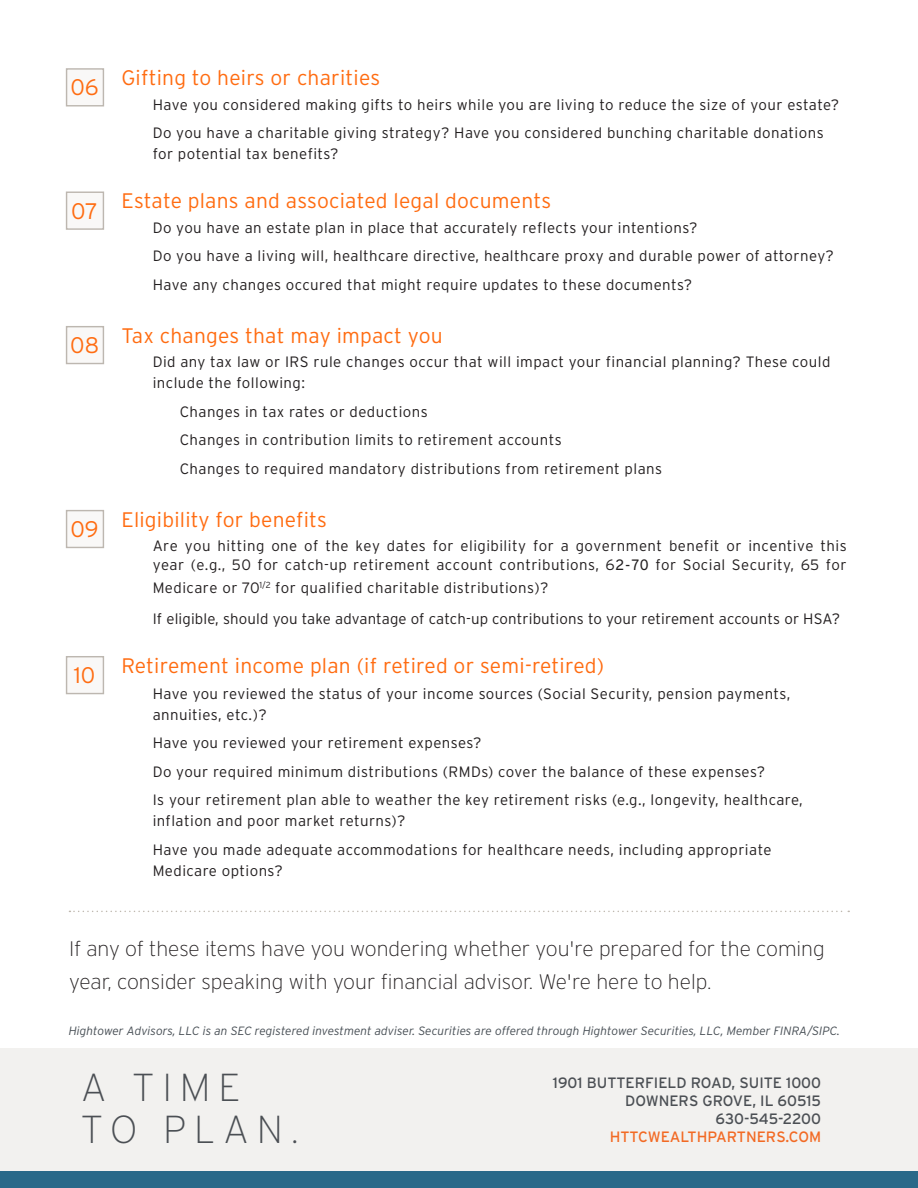
<style>
.page{position:relative;width:918px;height:1188px;background:#fff}
.page>*{position:absolute;margin:0;border:0;box-sizing:border-box;transform-origin:0 0}
.t1{font:200 39px/42px "Interstate";letter-spacing:.2em;color:#4b4f54}
.t2{font:300 22.5px "Interstate";color:#ff6c11}
.t3{font:300 21px "Interstate";letter-spacing:.01em;color:#ff6c11}
.t4{font:200 21px/33px "Interstate";color:#231f20}
.t5{font:300 15px/28.5px "Interstate";letter-spacing:.03em;color:#231f20}
.t6{font:300 15px/31.5px "Interstate";letter-spacing:.01em;color:#231f20}
.t7{font:15px/18px "Interstate";color:#4b4f54;text-align:right}
.t8{font:15px "Interstate";color:#f26a24}
.t9{font:italic 300 12px "Interstate";color:#484f55}
.s1{color:#221f20}
.s2{font-family:"Overpass";font-weight:400;color:#221f20}
</style>
<div class="page">
<div style="left:66px;top:68px;width:38px;height:38px;background:#f9f8f7;border:1px solid #bdb7b0"></div>
<div style="left:66px;top:192px;width:38px;height:38px;background:#f9f8f7;border:1px solid #bdb7b0"></div>
<div style="left:66px;top:326px;width:38px;height:38px;background:#f9f8f7;border:1px solid #bdb7b0"></div>
<div style="left:66px;top:510px;width:38px;height:38px;background:#f9f8f7;border:1px solid #bdb7b0"></div>
<div style="left:66px;top:656px;width:38px;height:38px;background:#f9f8f7;border:1px solid #bdb7b0"></div>
<div style="left:0;top:1048px;width:918px;height:128px;background:#f2f1ef"></div>
<div style="left:0;top:1171px;width:918px;height:17px;background:#296989"></div>
<svg style="left:69px;top:911px;width:780px;height:1px"></svg>
<h2 class="t2" style="left:71px;top:75px;width:30px">06</h2>
<h3 class="t3" style="left:122px;top:66px;width:260px">Gifting to heirs or charities</h3>
<p class="t5" style="left:153px;top:90px;width:688px">Have you considered making gifts to heirs while you are living to reduce the size of your estate?<br>Do you have a charitable giving strategy? Have you considered bunching charitable donations</p>
<p class="t5" style="left:153px;top:139px;width:187px">for potential tax benefits?</p>
<h2 class="t2" style="left:71px;top:198px;width:28px">07</h2>
<h3 class="t3" style="left:122px;top:189px;width:431px">Estate plans and associated legal documents</h3>
<p class="t5" style="left:153px;top:213px;width:683px">Do you have an estate plan in place that accurately reflects your intentions?<br>Do you have a living will, healthcare directive, healthcare proxy and durable power of attorney?<br>Have any changes occured that might require updates to these documents?</p>
<h2 class="t2" style="left:70px;top:332px;width:30px">08</h2>
<h3 class="t3" style="left:122px;top:324px;width:323px">Tax changes that may impact you</h3>
<p class="t5" style="left:153px;top:351px;width:679px;line-height:21px">Did any tax law or IRS rule changes occur that will impact your financial planning? These could include the following:</p>
<p class="t5" style="left:180px;top:397px;width:484px">Changes in tax rates or deductions<br>Changes in contribution limits to retirement accounts<br>Changes to required mandatory distributions from retirement plans</p>
<h2 class="t2" style="left:71px;top:516px;width:30px">09</h2>
<h3 class="t3" style="left:122px;top:507px;width:207px">Eligibility for benefits</h3>
<h2 class="t2" style="left:74px;top:662px;width:23px">10</h2>
<p class="t5" style="left:153px;top:536px;width:696px;line-height:19.2px">Are you hitting one of the key dates for eligibility for a government benefit or incentive this year (e.g., 50 for catch-up retirement account contributions, <span class="s1">6</span><span class="s2">2-70</span> for Social Security, 65 for</p>
<p class="t6" style="left:153px;top:572px;width:689px">Medicare or 70<sup>1/2</sup> for qualified charitable distributions)?<br>If eligible, should you take advantage of catch-up contributions to your retirement accounts or HSA?</p>
<h3 class="t3" style="left:122px;top:654px;width:484px">Retirement income plan (if retired or semi-retired)</h3>
<p class="t5" style="left:153px;top:683px;width:639px;line-height:21px">Have you reviewed the status of your income sources (Social Security, pension payments, annuities, etc.)?</p>
<p class="t5" style="left:153px;top:729px;width:652px">Have you reviewed your retirement expenses?<br>Do your required minimum distributions (RMDs) cover the balance of these expenses?<br>Is your retirement plan able to weather the key retirement risks (e.g., longevity, healthcare,</p>
<p class="t5" style="left:153px;top:807px;width:620px">inflation and poor market returns)?<br>Have you made adequate accommodations for healthcare needs, including appropriate</p>
<p class="t5" style="left:153px;top:856px;width:132px">Medicare options?</p>
<h3 class="t4" style="left:69px;top:933px;width:757px">If any of these items have you wondering whether you're prepared for the coming year, consider speaking with your financial advisor. We're here to help.</h3>
<p class="t9" style="left:69px;top:1024px;width:773px">Hightower Advisors, LLC is an SEC registered investment adviser. Securities are offered through Hightower Securities, LLC, Member FINRA/SIPC.</p>
<h1 class="t1" style="left:81px;top:1066px;width:220px">A TIME<br>TO PLAN.</h1>
<p class="t7" style="left:553px;top:1074px;width:270px">1901 BUTTERFIELD ROAD, SUITE 1000<br>DOWNERS GROVE, IL 60515<br>630-545-2200</p>
<p class="t8" style="left:610px;top:1129px;width:213px">HTTCWEALTHPARTNERS.COM</p>
</div>
